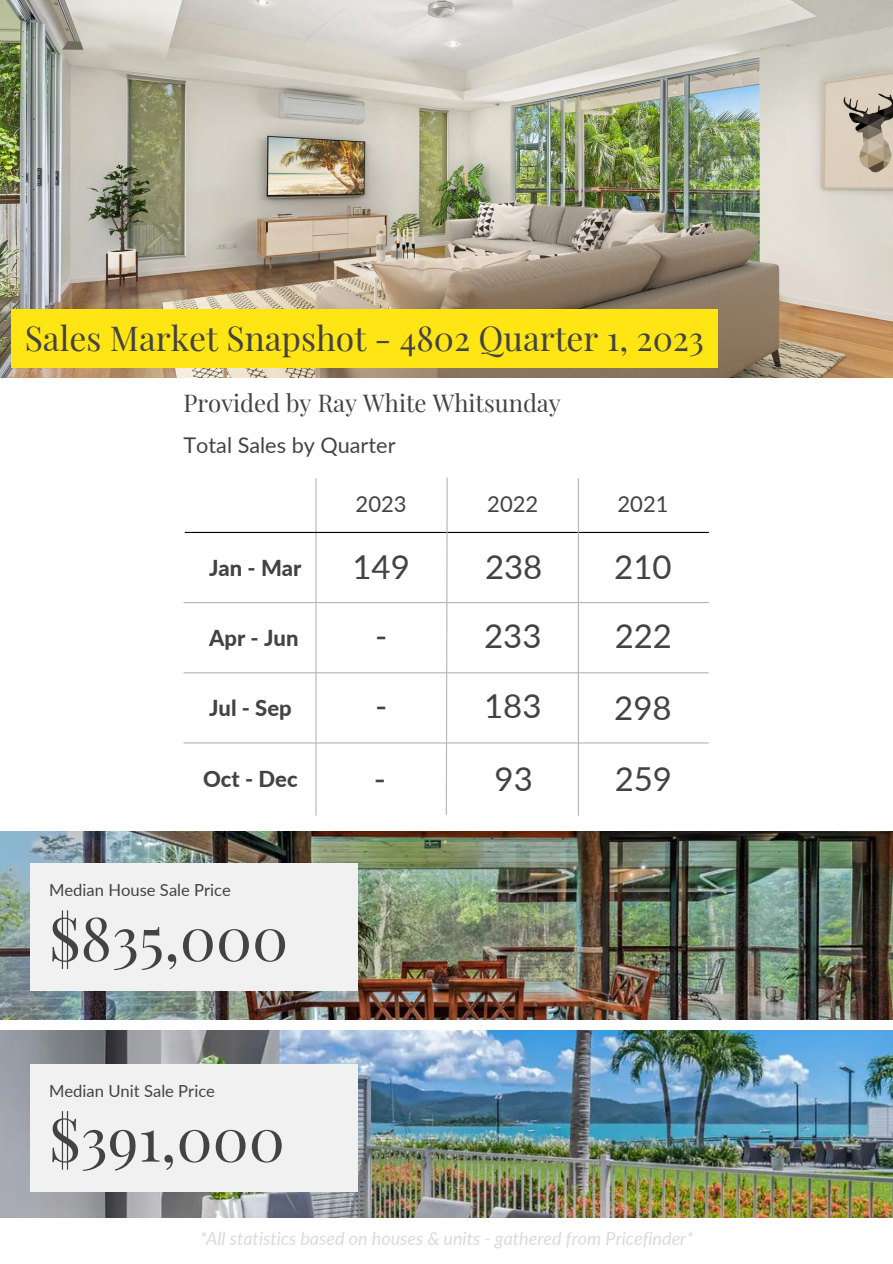
<style>
.page{position:relative;width:893px;height:1264px;background:#fff}
.page>*{position:absolute;margin:0;border:0;box-sizing:border-box;transform-origin:0 0}
.t1{font:60.15px "Playfair Display";color:#434344}
.t2{font:33.6px "Playfair Display";color:#434344}
.t3{font:33px "Lato";color:#434344}
.t4{font:24px "Playfair Display";color:#434344}
.t5{font:800 22.05px "Lato";color:#434344}
.t6{font:22.05px "Lato";color:#434344}
.t7{font:21.6px "Lato";color:#434344}
.t8{font:italic 18px "Lato";color:#b5b5b5}
.t9{font:16.65px "Lato";color:#434344}
</style>
<div class="page">
<img style="left:0;top:1030px;width:892px;height:187px">
<img style="left:0;top:831px;width:892px;height:188px">
<img style="left:0;top:0;width:892px;height:378px">
<div style="left:30px;top:863px;width:327px;height:127px;background:#f1f1f1"></div>
<div style="left:30px;top:1063px;width:327px;height:128px;background:#f1f1f1"></div>
<div style="left:11px;top:309px;width:706px;height:58px;background:#ffe513"></div>
<hr style="left:315px;top:478px;width:1px;height:337px;background:#b5b5b5">
<hr style="left:185px;top:532px;width:523px;height:1px;background:#000">
<hr style="left:577px;top:478px;width:2px;height:337px;background:#b5b5b5">
<svg style="left:445px;top:477px;width:3px;height:338px"></svg>
<hr style="left:183px;top:602px;width:525px;height:1px;background:#b5b5b5">
<hr style="left:183px;top:672px;width:525px;height:1px;background:#b5b5b5">
<hr style="left:183px;top:742px;width:525px;height:1px;background:#b5b5b5">
<h2 class="t2" style="left:25px;top:314px;width:680px">Sales Market Snapshot - 4802 Quarter 1, 2023</h2>
<h3 class="t4" style="left:183px;top:386px;width:379px">Provided by Ray White Whitsunday</h3>
<p class="t7" style="left:183px;top:431px;width:213px">Total Sales by Quarter</p>
<p class="t5" style="left:209px;top:554px;width:94px">Jan - Mar</p>
<p class="t5" style="left:209px;top:624px;width:91px">Apr - Jun</p>
<p class="t5" style="left:209px;top:694px;width:84px">Jul - Sep</p>
<p class="t5" style="left:203px;top:765px;width:96px">Oct - Dec</p>
<p class="t9" style="left:49px;top:879px;width:183px">Median House Sale Price</p>
<h1 class="t1" style="left:49px;top:895px;width:241px">$835,000</h1>
<p class="t9" style="left:49px;top:1080px;width:167px">Median Unit Sale Price</p>
<h1 class="t1" style="left:49px;top:1096px;width:237px">$391,000</h1>
<p class="t6" style="left:355px;top:490px;width:53px">2023</p>
<p class="t6" style="left:487px;top:490px;width:53px">2022</p>
<p class="t6" style="left:617px;top:490px;width:53px">2021</p>
<h3 class="t3" style="left:352px;top:546px;width:59px">149</h3>
<h3 class="t3" style="left:485px;top:546px;width:59px">238</h3>
<h3 class="t3" style="left:614px;top:546px;width:59px">210</h3>
<h3 class="t3" style="left:375px;top:616px;width:14px">-</h3>
<h3 class="t3" style="left:375px;top:685px;width:14px">-</h3>
<h3 class="t3" style="left:374px;top:758px;width:14px">-</h3>
<h3 class="t3" style="left:484px;top:615px;width:59px">233</h3>
<h3 class="t3" style="left:614px;top:615px;width:59px">222</h3>
<h3 class="t3" style="left:484px;top:685px;width:59px">183</h3>
<h3 class="t3" style="left:614px;top:687px;width:59px">298</h3>
<h3 class="t3" style="left:494px;top:758px;width:40px">93</h3>
<h3 class="t3" style="left:614px;top:758px;width:59px">259</h3>
<p class="t8" style="left:199px;top:1227px;width:496px">*All statistics based on houses &amp; units - gathered from Pricefinder*</p>
</div>
